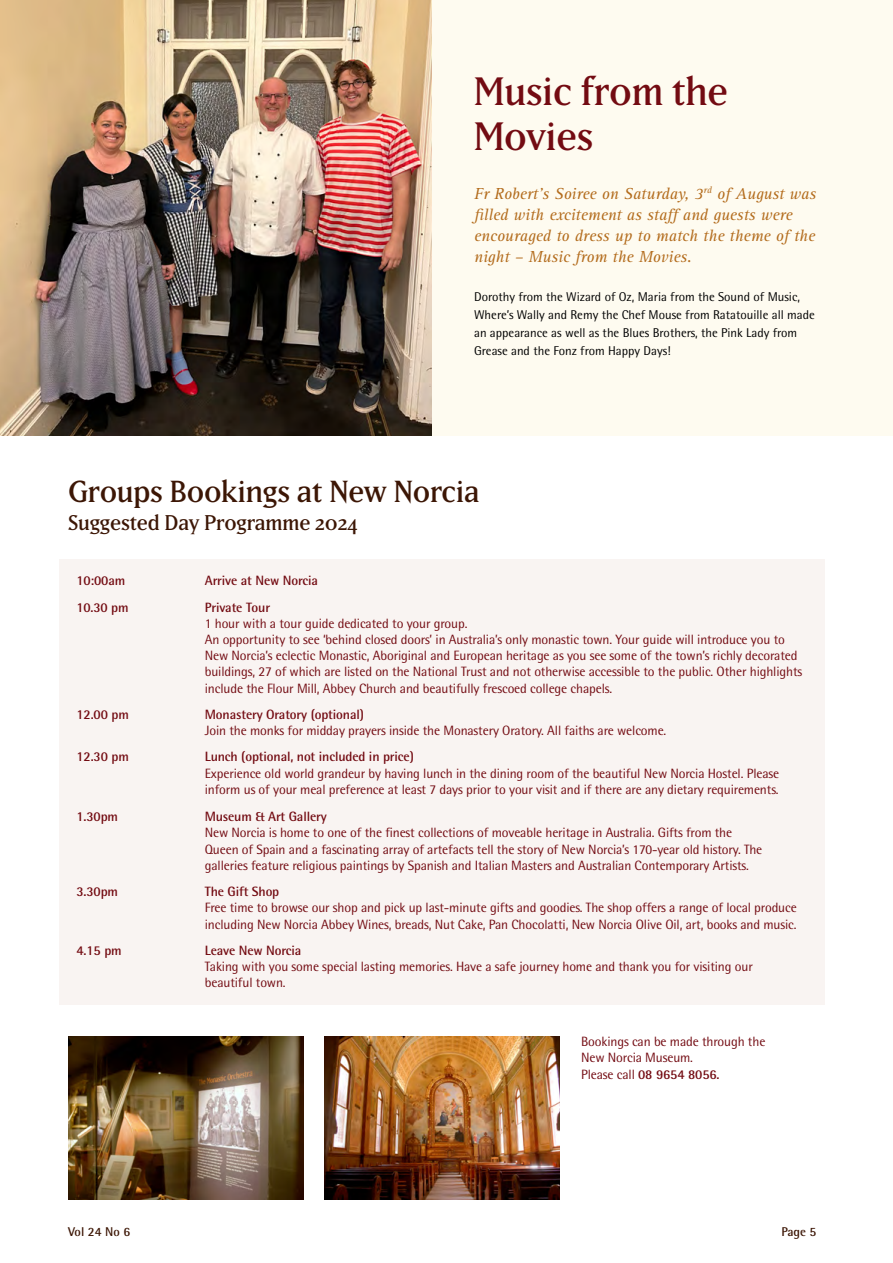
<style>
.page{position:relative;width:893px;height:1263px;background:#fff}
.page>*{position:absolute;margin:0;border:0;box-sizing:border-box;transform-origin:0 0}
.H1_Small{font:39px/45px "Matrix IIOT";letter-spacing:-.01em;color:#730b12}
.H1_XSmall{font:30px "Matrix IIOT";letter-spacing:-.01em;color:#3c1605}
.H1_XSmall-2{font:21px "Matrix IIOT";letter-spacing:-.01em;color:#3c1605}
.Intro_Text{font:italic 16.5px/21px "Rotis Serif Std";color:#b36c1d}
.H1_XSmall-3{font:13.5px/16.2px "Rotis Semi Sans Std";letter-spacing:-.01em;color:#730b12}
.H1_XSmall-4{font:700 13.5px "Rotis Semi Sans Std";letter-spacing:-.01em;color:#730b12}
.Body{font:12.75px/18px "Rotis Semi Sans Std";color:#000}
.t1{font:700 12.75px "Rotis Semi Sans Std";color:#3c1605}
.s1{font-weight:400}
</style>
<div class="page">
<div style="left:60px;top:559px;width:765px;height:445px;background:#f9f4f2"></div>
<img style="left:325px;top:1037px;width:235px;height:162px">
<img style="left:68px;top:1037px;width:235px;height:162px">
<div style="left:0;top:0;width:893px;height:436px;background:#fefbf0"></div>
<img style="left:0;top:0;width:432px;height:436px">
<p class="H1_Small" style="left:473px;top:69px;width:256px">Music from the<br>Movies</p>
<p class="Intro_Text" style="left:474px;top:183px;width:344px">Fr Robert’s Soiree on Saturday, 3<sup>rd</sup> of August was filled with excitement as staff and guests were encouraged to dress up to match the theme of the night – Music from the Movies.</p>
<p class="Body" style="left:474px;top:287px;width:342px">Dorothy from the Wizard of Oz, Maria from the Sound of Music, Where’s Wally and Remy the Chef Mouse from Ratatouille all made an appearance as well as the Blues Brothers, the Pink Lady from Grease and the Fonz from Happy Days!</p>
<p class="H1_XSmall" style="left:68px;top:474px;width:413px">Groups Bookings at New Norcia</p>
<p class="H1_XSmall-2" style="left:68px;top:511px;width:291px">Suggested Day Programme 2024</p>
<p class="H1_XSmall-4" style="left:77px;top:572px;width:50px">10:00am</p>
<p class="H1_XSmall-4" style="left:205px;top:572px;width:115px">Arrive at New Norcia</p>
<p class="H1_XSmall-4" style="left:77px;top:599px;width:54px">10.30 pm</p>
<p class="H1_XSmall-4" style="left:205px;top:599px;width:67px">Private Tour</p>
<p class="H1_XSmall-3" style="left:205px;top:615px;width:264px">1 hour with a tour guide dedicated to your group.</p>
<p class="H1_XSmall-3" style="left:205px;top:631px;width:599px">An opportunity to see ‘behind closed doors’ in Australia’s only monastic town. Your guide will introduce you to New Norcia’s eclectic Monastic, Aboriginal and European heritage as you see some of the town’s richly decorated buildings, 27 of which are listed on the National Trust and not otherwise accessible to the public. Other highlights include the Flour Mill, Abbey Church and beautifully frescoed college chapels.</p>
<p class="H1_XSmall-4" style="left:77px;top:706px;width:54px">12.00 pm</p>
<p class="H1_XSmall-4" style="left:205px;top:706px;width:161px">Monastery Oratory (optional)</p>
<p class="H1_XSmall-3" style="left:205px;top:722px;width:463px">Join the monks for midday prayers inside the Monastery Oratory. All faiths are welcome.</p>
<p class="H1_XSmall-4" style="left:77px;top:748px;width:54px">12.30 pm</p>
<p class="H1_XSmall-4" style="left:205px;top:748px;width:211px">Lunch (optional, not included in price)</p>
<p class="H1_XSmall-3" style="left:205px;top:765px;width:576px">Experience old world grandeur by having lunch in the dining room of the beautiful New Norcia Hostel. Please inform us of your meal preference at least 7 days prior to your visit and if there are any dietary requirements.</p>
<p class="H1_XSmall-4" style="left:77px;top:808px;width:43px">1.30pm</p>
<p class="H1_XSmall-4" style="left:205px;top:808px;width:124px">Museum &amp; Art Gallery</p>
<p class="H1_XSmall-3" style="left:205px;top:825px;width:559px">New Norcia is home to one of the finest collections of moveable heritage in Australia. Gifts from the<br>Queen of Spain and a fascinating array of artefacts tell the story of New Norcia’s 170-year old history. The galleries feature religious paintings by Spanish and Italian Masters and Australian Contemporary Artists.</p>
<p class="H1_XSmall-4" style="left:77px;top:883px;width:43px">3.30pm</p>
<p class="H1_XSmall-4" style="left:205px;top:883px;width:76px">The Gift Shop</p>
<p class="H1_XSmall-3" style="left:205px;top:899px;width:594px">Free time to browse our shop and pick up last-minute gifts and goodies. The shop offers a range of local produce including New Norcia Abbey Wines, breads, Nut Cake, Pan Chocolatti, New Norcia Olive Oil, art, books and music.</p>
<p class="H1_XSmall-4" style="left:77px;top:942px;width:47px">4.15 pm</p>
<p class="H1_XSmall-4" style="left:205px;top:942px;width:98px">Leave New Norcia</p>
<p class="H1_XSmall-3" style="left:205px;top:958px;width:549px">Taking with you some special lasting memories. Have a safe journey home and thank you for visiting our beautiful town.</p>
<p class="H1_XSmall-3" style="left:581px;top:1033px;width:186px">Bookings can be made through the<br>New Norcia Museum.</p>
<p class="H1_XSmall-4" style="left:581px;top:1066px;width:140px"><span class="s1">Please call</span> 08 9654 8056.</p>
<p class="t1" style="left:68px;top:1223px;width:64px">Vol 24 No 6</p>
<p class="t1" style="left:781px;top:1223px;width:36px">Page 5</p>
</div>
